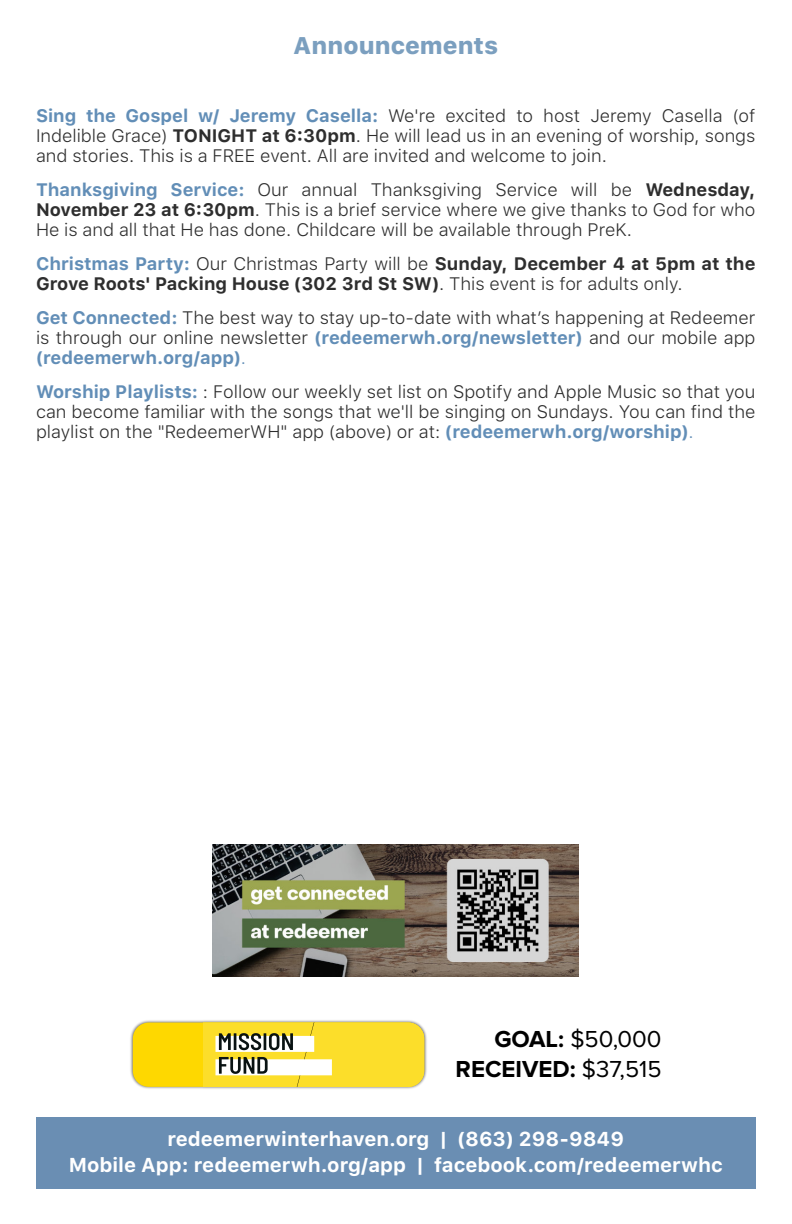
<style>
.page{position:relative;width:792px;height:1224px;background:#fff}
.page>*{position:absolute;margin:0;border:0;box-sizing:border-box;transform-origin:0 0}
.t1{font:700 24px/30px "Proxima Nova";color:#000;text-align:right}
.t2{font:800 24px "SFUI Text";color:#7b9fbf}
.t3{font:700 20px/26px "SFUI Text";color:#fff;text-align:center}
.t4{font:300 18px/20px "SFUI Text";color:#2e2e2e;text-align:justify}
.t5{font:300 18px/20px "SFUI Text";color:#2d2d2d;text-align:justify}
.t6{font:700 18px/20px "SFUI Text";color:#2e2e2e}
.s1{font-weight:700;color:#628eb7}
.s2{font-weight:700}
.s3{color:#628eb7}
.s4{font-weight:300}
.s5{font-weight:400}
</style>
<div class="page">
<div style="left:36px;top:1117px;width:720px;height:72px;background:#6a8eb3"></div>
<img style="left:130px;top:1020px;width:297px;height:69px">
<div style="left:133px;top:1023px;width:291px;height:64px;background:#fed800;border-radius:16px"></div>
<img style="left:204px;top:1023px;width:220px;height:64px">
<img style="left:213px;top:845px;width:366px;height:131px">
<h1 class="t2" style="left:293px;top:31px;width:206px">Announcements</h1>
<p class="t4" style="left:36px;top:106px;width:721px"><span class="s1">Sing the Gospel w/ Jeremy Casella:</span> We're excited to host Jeremy Casella (of Indelible Grace) <span class="s2">TONIGHT at 6:30pm</span>. He will lead us in an evening of worship, songs and stories. This is a FREE event. All are invited and welcome to join.</p>
<p class="t4" style="left:36px;top:180px;width:721px"><span class="s1">Thanksgiving Service:</span> Our annual Thanksgiving Service will be <span class="s2">Wednesday, November 23 at 6:30pm</span>. This is a brief service where we give thanks to God for who He is and all that He has done. Childcare will be available through PreK.</p>
<p class="t6" style="left:36px;top:254px;width:721px"><span class="s3">Christmas Party:</span> <span class="s4">Our Christmas Party will be</span> Sunday, December 4 at 5pm at the<br>Grove Roots' Packing House (302 3rd St SW)<span class="s4">. This event is for adults only.</span></p>
<p class="t5" style="left:36px;top:308px;width:721px"><span class="s1">Get Connected:</span> The best way to stay up-to-date with what’s happening at Redeemer is through our online newsletter <span class="s1">(redeemerwh.org/newsletter)</span> and our mobile app <span class="s1">(redeemerwh.org/app)</span><span class="s3">.</span></p>
<p class="t5" style="left:36px;top:382px;width:721px"><span class="s1">Worship Playlists:</span> : Follow our weekly set list on Spotify and Apple Music so that you can become familiar with the songs that we'll be singing on Sundays. You can find the playlist on the "RedeemerWH" app (above) or at: <span class="s1">(redeemerwh.org/worship)</span><span class="s3">.</span></p>
<h1 class="t1" style="left:456px;top:1025px;width:207px">GOAL: <span class="s5">$50,000<br></span>RECEIVED: <span class="s5">$37,515</span></h1>
<p class="t3" style="left:69px;top:1126px;width:656px">redeemerwinterhaven.org | (863) 298-9849<br>Mobile App: redeemerwh.org/app | facebook.com/redeemerwhc</p>
</div>
